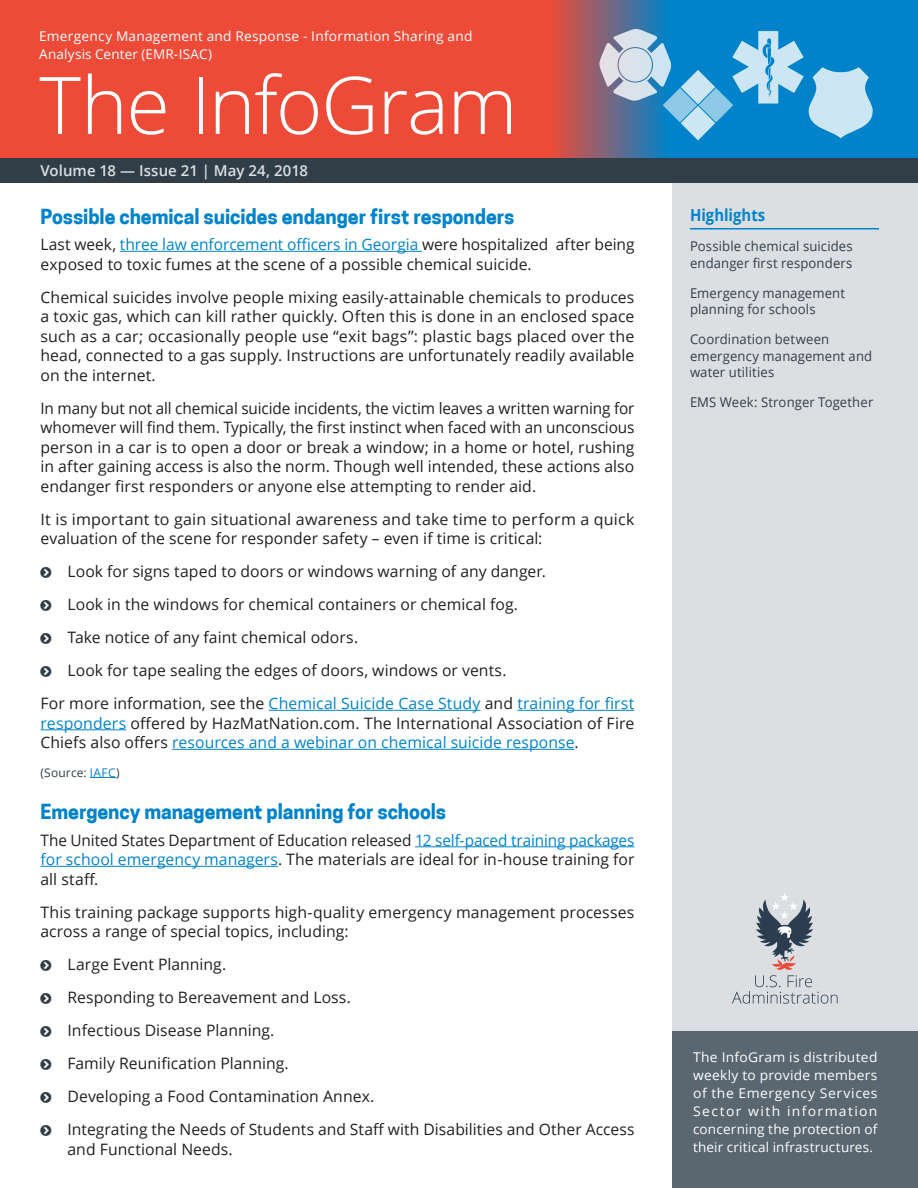
<style>
.page{position:relative;width:918px;height:1188px;background:#fff}
.page>*{position:absolute;margin:0;border:0;box-sizing:border-box;transform-origin:0 0}
.t1{font:300 79.5px "Open Sans";letter-spacing:-.02em;color:#fff}
.t2{font:700 19.5px "Coo Hew";letter-spacing:-.005em;color:#0083ca}
.t3{font:700 16.5px "Open Sans";letter-spacing:.005em;color:#0083ca;scale:.9 1}
.t4{font:15.75px/19.5px "Open Sans";letter-spacing:.005em;color:#231f20}
.t5{font:15.75px "Open Sans";letter-spacing:.005em;color:#0083ca}
.Volume_Issue_Number{font:600 15px "Open Sans";letter-spacing:.005em;color:#dbdfe2}
.t6{font:13.5px/18px "Open Sans";letter-spacing:.015em;color:#fff}
.t7{font:13.5px/16.5px "Open Sans";letter-spacing:.01em;color:#313e48}
.t8{font:12px "Open Sans";letter-spacing:.02em;color:#313e48}
.s1{color:#0083ca}
.s2{color:#231f20}
</style>
<div class="page">
<div style="left:673px;top:183px;width:245px;height:1005px;background:#dbdfe2"></div>
<div style="left:0;top:0;width:918px;height:158px;background:#ed4b38"></div>
<svg style="left:555px;top:0;width:363px;height:158px;background:#3875a7"></svg>
<svg style="left:599px;top:29px;width:274px;height:111px;background:#5aa6d2"></svg>
<div style="left:673px;top:1031px;width:245px;height:157px;background:#5a6670"></div>
<svg style="left:732px;top:893px;width:106px;height:111px"></svg>
<div style="left:0;top:158px;width:918px;height:25px;background:#313e48"></div>
<hr style="left:690px;top:228px;width:189px;height:1px;background:#0083ca">
<hr style="left:120px;top:251px;width:302px;height:1px;background:#0083ca">
<hr style="left:269px;top:710px;width:211px;height:1px;background:#0083ca">
<hr style="left:517px;top:710px;width:118px;height:1px;background:#0083ca">
<hr style="left:40px;top:729px;width:86px;height:1px;background:#0083ca">
<hr style="left:172px;top:749px;width:402px;height:1px;background:#0083ca">
<svg style="left:90px;top:777px;width:26px;height:1px"></svg>
<hr style="left:415px;top:846px;width:219px;height:1px;background:#0083ca">
<hr style="left:40px;top:866px;width:238px;height:1px;background:#0083ca">
<p class="t6" style="left:39px;top:26px;width:435px">Emergency Management and Response - Information Sharing and<br>Analysis Center (EMR-ISAC)</p>
<h1 class="t1" style="left:39px;top:51px;width:480px">The InfoGram</h1>
<p class="Volume_Issue_Number" style="left:40px;top:160px;width:269px">Volume 18 — Issue 21 | May 24, 2018</p>
<p class="t2" style="left:40px;top:205px;width:476px">Possible chemical suicides endanger first responders</p>
<p class="t4" style="left:40px;top:234px;width:596px">Last week, <span class="s1">three law enforcement officers in Georgia</span> were hospitalized after being exposed to toxic fumes at the scene of a possible chemical suicide.</p>
<p class="t4" style="left:40px;top:287px;width:596px;text-align:justify">Chemical suicides involve people mixing easily-attainable chemicals to produces a toxic gas, which can kill rather quickly. Often this is done in an enclosed space such as a car; occasionally people use “exit bags”: plastic bags placed over the head, connected to a gas supply. Instructions are unfortunately readily available on the internet.</p>
<p class="t4" style="left:40px;top:398px;width:596px;text-align:justify">In many but not all chemical suicide incidents, the victim leaves a written warning for whomever will find them. Typically, the first instinct when faced with an unconscious person in a car is to open a door or break a window; in a home or hotel, rushing in after gaining access is also the norm. Though well intended, these actions also endanger first responders or anyone else attempting to render aid.</p>
<p class="t4" style="left:40px;top:509px;width:595px">It is important to gain situational awareness and take time to perform a quick evaluation of the scene for responder safety – even if time is critical:</p>
<p class="t4" style="left:68px;top:561px;width:480px">Look for signs taped to doors or windows warning of any danger.</p>
<p class="t4" style="left:68px;top:594px;width:452px">Look in the windows for chemical containers or chemical fog.</p>
<p class="t4" style="left:68px;top:627px;width:292px">Take notice of any faint chemical odors.</p>
<p class="t4" style="left:68px;top:660px;width:441px">Look for tape sealing the edges of doors, windows or vents.</p>
<p class="t5" style="left:40px;top:693px;width:596px"><span class="s2">For more information, see the</span> Chemical Suicide Case Study <span class="s2">and</span> training for first</p>
<p class="t4" style="left:40px;top:713px;width:595px"><span class="s1">responders</span> offered by HazMatNation.com. The International Association of Fire<br>Chiefs also offers <span class="s1">resources and a webinar on chemical suicide response</span>.</p>
<p class="t8" style="left:40px;top:764px;width:81px">(Source: <span class="s1">IAFC</span>)</p>
<p class="t2" style="left:40px;top:800px;width:407px">Emergency management planning for schools</p>
<p class="t4" style="left:40px;top:830px;width:596px;text-align:justify">The United States Department of Education released <span class="s1">12 self-paced training packages for school emergency managers</span>. The materials are ideal for in-house training for all staff.</p>
<p class="t4" style="left:40px;top:902px;width:595px">This training package supports high-quality emergency management processes across a range of special topics, including:</p>
<p class="t4" style="left:68px;top:948px;width:568px;line-height:33px">Large Event Planning.<br>Responding to Bereavement and Loss.<br>Infectious Disease Planning.<br>Family Reunification Planning.<br>Developing a Food Contamination Annex.<br>Integrating the Needs of Students and Staff with Disabilities and Other Access</p>
<p class="t4" style="left:68px;top:1139px;width:167px">and Functional Needs.</p>
<p class="t3" style="left:690px;top:204px;width:85px">Highlights</p>
<p class="t7" style="left:690px;top:238px;width:164px">Possible chemical suicides endanger first responders</p>
<p class="t7" style="left:690px;top:284px;width:157px">Emergency management planning for schools</p>
<p class="t7" style="left:690px;top:331px;width:184px">Coordination between emergency management and water utilities</p>
<p class="t7" style="left:690px;top:394px;width:185px">EMS Week: Stronger Together</p>
<p class="t6" style="left:693px;top:1048px;width:186px;text-align:justify">The InfoGram is distributed weekly to provide members of the Emergency Services Sector with information concerning the protection of their critical infrastructures.</p>
</div>
